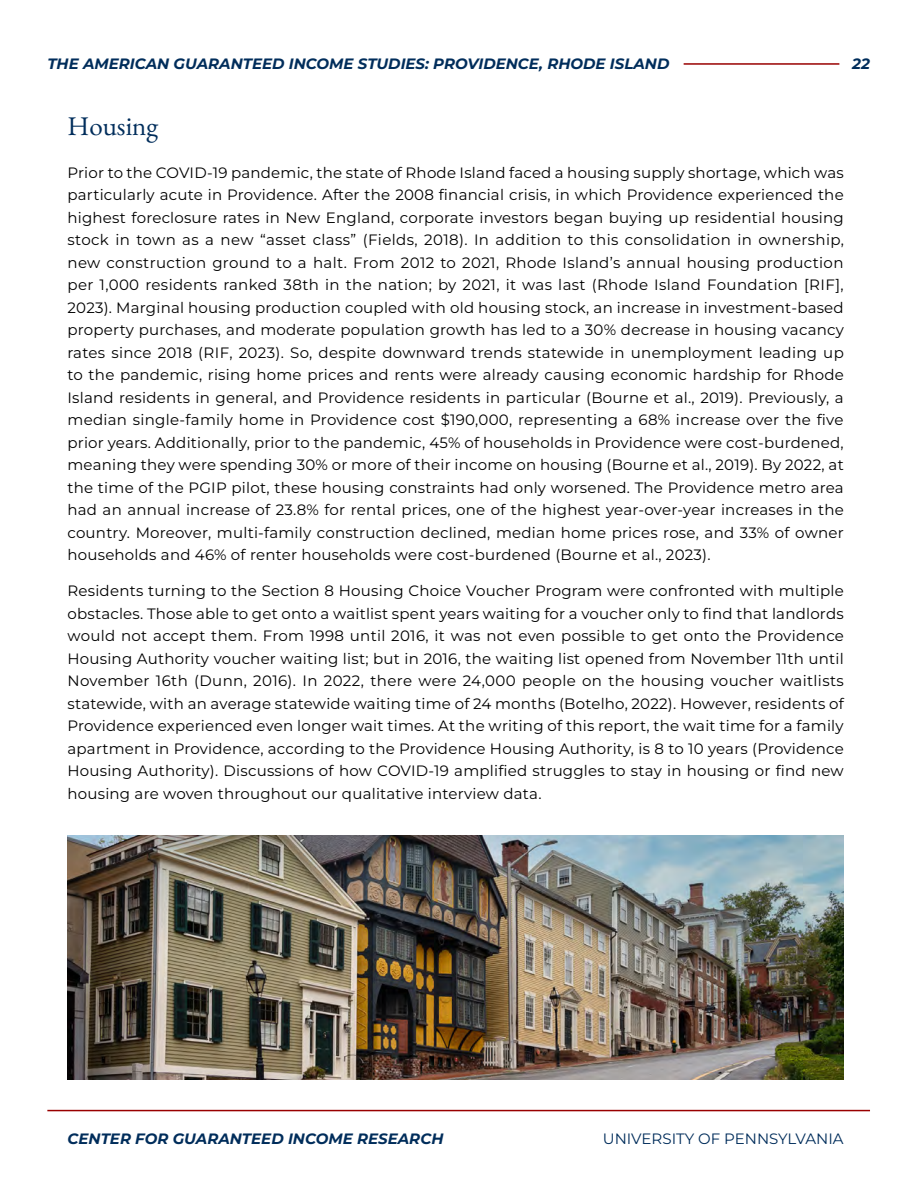
<style>
.page{position:relative;width:918px;height:1188px;background:#fff}
.page>*{position:absolute;margin:0;border:0;box-sizing:border-box;transform-origin:0 0}
.t1{font:27px "EB Garamond";color:#002d5b}
.t2{font:15px/22.5px "Montserrat";letter-spacing:.015em;color:#000;text-align:justify}
.t3{font:italic 700 15px "Montserrat";color:#002d5b}
.t4{font:15px "Montserrat";color:#002d5b}
</style>
<div class="page">
<hr style="left:684px;top:63px;width:155px;height:2px;background:#900">
<hr style="left:47px;top:1110px;width:823px;height:1px;background:#900">
<img style="left:68px;top:836px;width:776px;height:244px">
<p class="t3" style="left:47px;top:53px;width:624px">THE AMERICAN GUARANTEED INCOME STUDIES: PROVIDENCE, RHODE ISLAND</p>
<p class="t3" style="left:852px;top:53px;width:19px">22</p>
<h1 class="t1" style="left:68px;top:109px;width:92px">Housing</h1>
<p class="t2" style="left:68px;top:161px;width:778px">Prior to the COVID-19 pandemic, the state of Rhode Island faced a housing supply shortage, which was particularly acute in Providence. After the 2008 financial crisis, in which Providence experienced the highest foreclosure rates in New England, corporate investors began buying up residential housing stock in town as a new “asset class” (Fields, 2018). In addition to this consolidation in ownership, new construction ground to a halt. From 2012 to 2021, Rhode Island’s annual housing production per 1,000 residents ranked 38th in the nation; by 2021, it was last (Rhode Island Foundation [RIF], 2023). Marginal housing production coupled with old housing stock, an increase in investment-based property purchases, and moderate population growth has led to a 30% decrease in housing vacancy rates since 2018 (RIF, 2023). So, despite downward trends statewide in unemployment leading up to the pandemic, rising home prices and rents were already causing economic hardship for Rhode Island residents in general, and Providence residents in particular (Bourne et al., 2019). Previously, a median single-family home in Providence cost $190,000, representing a 68% increase over the five prior years. Additionally, prior to the pandemic, 45% of households in Providence were cost-burdened, meaning they were spending 30% or more of their income on housing (Bourne et al., 2019). By 2022, at the time of the PGIP pilot, these housing constraints had only worsened. The Providence metro area had an annual increase of 23.8% for rental prices, one of the highest year-over-year increases in the country. Moreover, multi-family construction declined, median home prices rose, and 33% of owner households and 46% of renter households were cost-burdened (Bourne et al., 2023).</p>
<p class="t2" style="left:68px;top:579px;width:778px">Residents turning to the Section 8 Housing Choice Voucher Program were confronted with multiple obstacles. Those able to get onto a waitlist spent years waiting for a voucher only to find that landlords would not accept them. From 1998 until 2016, it was not even possible to get onto the Providence Housing Authority voucher waiting list; but in 2016, the waiting list opened from November 11th until November 16th (Dunn, 2016). In 2022, there were 24,000 people on the housing voucher waitlists statewide, with an average statewide waiting time of 24 months (Botelho, 2022). However, residents of Providence experienced even longer wait times. At the writing of this report, the wait time for a family apartment in Providence, according to the Providence Housing Authority, is 8 to 10 years (Providence Housing Authority). Discussions of how COVID-19 amplified struggles to stay in housing or find new housing are woven throughout our qualitative interview data.</p>
<p class="t3" style="left:68px;top:1128px;width:377px">CENTER FOR GUARANTEED INCOME RESEARCH</p>
<p class="t4" style="left:603px;top:1128px;width:242px">UNIVERSITY OF PENNSYLVANIA</p>
</div>
